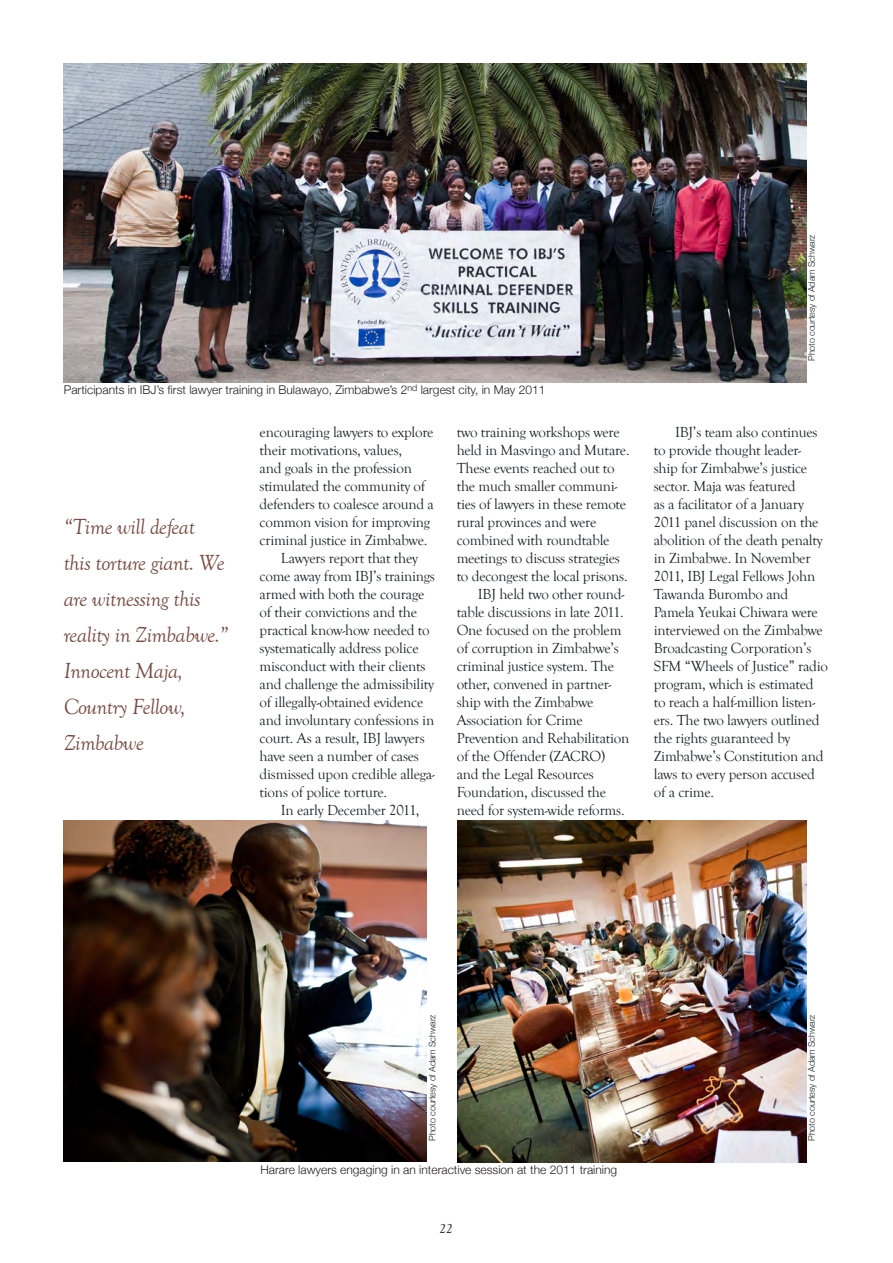
<style>
.page{position:relative;width:893px;height:1263px;background:#fff}
.page>*{position:absolute;margin:0;border:0;box-sizing:border-box;transform-origin:0 0}
.bodytext_2010{font:italic 22.5px/36px "Goudy Old Style T";letter-spacing:-.02em;color:#784940}
.bodytext_2010-2{font:15px/18px "Goudy Old Style T";letter-spacing:-.015em;color:#1a2528}
.t1{font:italic 13.5px "Goudy Old Style T";color:#231f20}
.t2{font:300 12px "Helvetica Neue";color:#231f20}
.bodytext_2010-3{font:300 9px "Helvetica Neue";letter-spacing:-.015em;color:#1a2528}
</style>
<div class="page">
<img style="left:64px;top:64px;width:742px;height:318px">
<img style="left:64px;top:821px;width:363px;height:341px">
<img style="left:457px;top:821px;width:349px;height:341px">
<p class="t2" style="left:64px;top:382px;width:483px">Participants in IBJ’s first lawyer training in Bulawayo, Zimbabwe’s 2<sup>nd</sup> largest city, in May 2011</p>
<p class="bodytext_2010" style="left:64px;top:509px;width:166px">“Time will defeat<br>this torture giant. We are witnessing this reality in Zimbabwe.”<br>Innocent Maja,<br>Country Fellow,<br>Zimbabwe</p>
<p class="bodytext_2010-2" style="left:260px;top:424px;width:176px">encouraging lawyers to explore their motivations, values,<br>and goals in the profession stimulated the community of defenders to coalesce around a common vision for improving criminal justice in Zimbabwe.</p>
<p class="bodytext_2010-2" style="left:260px;top:550px;width:177px;text-indent:21px">Lawyers report that they come away from IBJ’s trainings armed with both the courage of their convictions and the practical know-how needed to systematically address police misconduct with their clients and challenge the admissibility of illegally-obtained evidence and involuntary confessions in court. As a result, IBJ lawyers have seen a number of cases dismissed upon credible allega&shy;tions of police torture.</p>
<p class="bodytext_2010-2" style="left:281px;top:802px;width:140px">In early December 2011,</p>
<p class="bodytext_2010-2" style="left:457px;top:424px;width:174px">two training workshops were held in Masvingo and Mutare.<br>These events reached out to the much smaller communi&shy;ties of lawyers in these remote rural provinces and were combined with roundtable meetings to discuss strategies to decongest the local prisons.</p>
<p class="bodytext_2010-2" style="left:457px;top:586px;width:174px;text-indent:21px">IBJ held two other round&shy;table discussions in late 2011.<br>One focused on the problem of corruption in Zimbabwe’s criminal justice system. The other, convened in partner&shy;ship with the Zimbabwe<br>Association for Crime<br>Prevention and Rehabilitation of the Offender (ZACRO) and the Legal Resources<br>Foundation, discussed the need for system-wide reforms.</p>
<p class="bodytext_2010-3" style="left:806px;top:361px;width:128px;rotate:-90deg">Photo courtesy of Adam Schwarz</p>
<p class="bodytext_2010-2" style="left:654px;top:424px;width:176px;text-indent:21px">IBJ’s team also continues to provide thought leader&shy;ship for Zimbabwe’s justice sector. Maja was featured<br>as a facilitator of a January<br>2011 panel discussion on the abolition of the death penalty in Zimbabwe. In November<br>2011, IBJ Legal Fellows John<br>Tawanda Burombo and<br>Pamela Yeukai Chiwara were interviewed on the Zimbabwe<br>Broadcasting Corporation’s<br>SFM “Wheels of Justice” radio program, which is estimated to reach a half-million listen&shy;ers. The two lawyers outlined the rights guaranteed by<br>Zimbabwe’s Constitution and laws to every person accused of a crime.</p>
<p class="bodytext_2010-3" style="left:427px;top:1141px;width:128px;rotate:-90deg">Photo courtesy of Adam Schwarz</p>
<p class="bodytext_2010-3" style="left:806px;top:1141px;width:128px;rotate:-90deg">Photo courtesy of Adam Schwarz</p>
<p class="t2" style="left:260px;top:1162px;width:358px">Harare lawyers engaging in an interactive session at the 2011 training</p>
<p class="t1" style="left:440px;top:1221px;width:15px">22</p>
</div>
